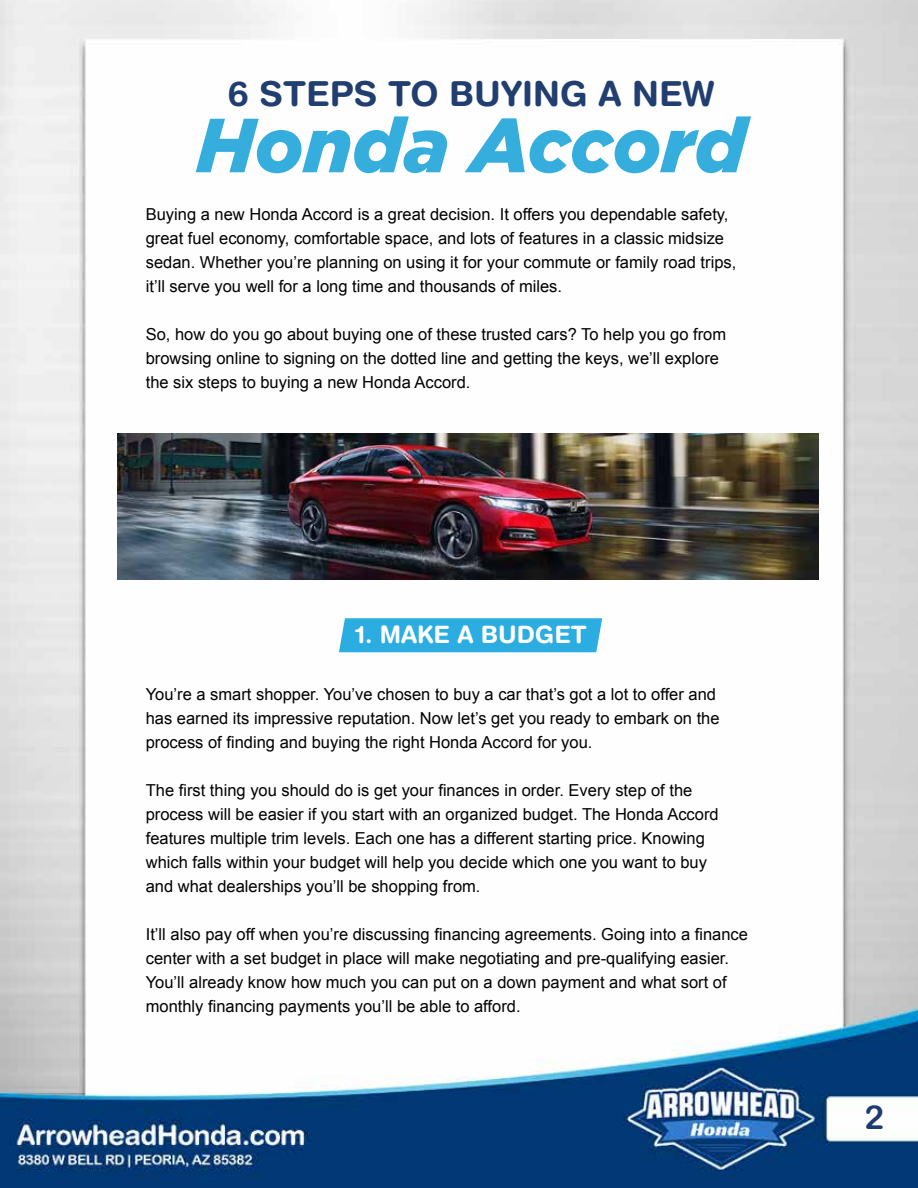
<style>
.page{position:relative;width:918px;height:1188px;background:#fff}
.page>*{position:absolute;margin:0;border:0;box-sizing:border-box;transform-origin:0 0}
.t1{font:italic 900 76.5px "Gotham";color:#36aedd}
.t2{font:700 34.5px "Helvetica Rounded LT Std";color:#213e71}
.t3{font:33px "Arial Rounded MT Bold";color:#1e3b6f}
.t4{font:700 24px "Helvetica Rounded LT Std";color:#fff}
.t5{font:16.5px/24px "Arial";color:#000101}
</style>
<div class="page">
<img style="left:0;top:0;width:918px;height:1188px">
<div style="left:339px;top:618px;width:263px;height:34px;background:#2cade1"></div>
<img style="left:118px;top:433px;width:700px;height:146px">
<h2 class="t2" style="left:228px;top:73px;width:488px">6 STEPS TO BUYING A NEW</h2>
<h1 class="t1" style="left:197px;top:92px;width:551px">Honda Accord</h1>
<p class="t5" style="left:146px;top:203px;width:592px">Buying a new Honda Accord is a great decision. It offers you dependable safety, great fuel economy, comfortable space, and lots of features in a classic midsize sedan. Whether you’re planning on using it for your commute or family road trips, it’ll serve you well for a long time and thousands of miles.</p>
<p class="t5" style="left:146px;top:323px;width:582px">So, how do you go about buying one of these trusted cars? To help you go from browsing online to signing on the dotted line and getting the keys, we’ll explore the six steps to buying a new Honda Accord.</p>
<h3 class="t4" style="left:355px;top:620px;width:233px">1. MAKE A BUDGET</h3>
<p class="t5" style="left:146px;top:683px;width:575px">You’re a smart shopper. You’ve chosen to buy a car that’s got a lot to offer and has earned its impressive reputation. Now let’s get you ready to embark on the process of finding and buying the right Honda Accord for you.</p>
<p class="t5" style="left:146px;top:779px;width:574px">The first thing you should do is get your finances in order. Every step of the process will be easier if you start with an organized budget. The Honda Accord features multiple trim levels. Each one has a different starting price. Knowing which falls within your budget will help you decide which one you want to buy and what dealerships you’ll be shopping from.</p>
<p class="t5" style="left:146px;top:923px;width:604px">It’ll also pay off when you’re discussing financing agreements. Going into a finance center with a set budget in place will make negotiating and pre-qualifying easier.<br>You’ll already know how much you can put on a down payment and what sort of monthly financing payments you’ll be able to afford.</p>
<h3 class="t3" style="left:864px;top:1098px;width:21px">2</h3>
</div>
